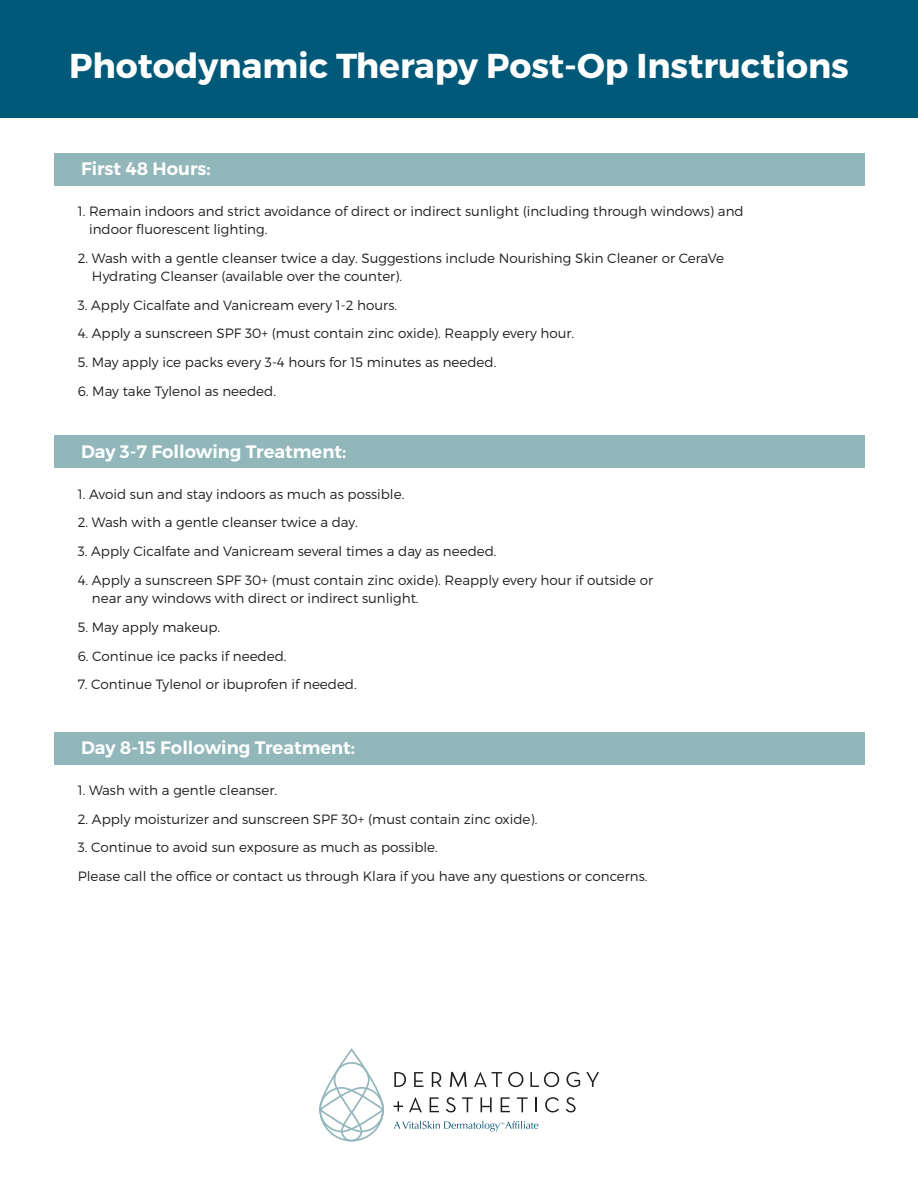
<style>
.page{position:relative;width:918px;height:1188px;background:#fff}
.page>*{position:absolute;margin:0;border:0;box-sizing:border-box;transform-origin:0 0}
.t1{font:700 34.5px "Montserrat";color:#fff}
.t2{font:600 18px "Montserrat";color:#fff}
.t3{font:300 13.5px/18px "Montserrat";color:#231f20}
</style>
<div class="page">
<div style="left:0;top:0;width:918px;height:118px;background:#005979"></div>
<div style="left:54px;top:153px;width:810px;height:33px;background:#92b7bb"></div>
<div style="left:54px;top:436px;width:810px;height:32px;background:#92b7bb"></div>
<div style="left:54px;top:732px;width:810px;height:33px;background:#92b7bb"></div>
<div style="left:319px;top:1049px;width:65px;height:93px;border:2px solid #93b7bc;border-radius:32px"></div>
<div style="left:334px;top:1062px;width:36px;height:51px;border:2px solid #93b7bc;border-radius:17px"></div>
<div style="left:319px;top:1087px;width:65px;height:45px;border:2px solid #93b7bc;border-radius:22px"></div>
<div style="left:341px;top:1112px;width:21px;height:30px;border:2px solid #93b7bc;border-radius:10px"></div>
<svg style="left:394px;top:1101px;width:9px;height:11px"></svg>
<svg style="left:394px;top:1072px;width:12px;height:15px"></svg>
<svg style="left:414px;top:1072px;width:10px;height:15px"></svg>
<svg style="left:432px;top:1072px;width:9px;height:15px"></svg>
<svg style="left:450px;top:1072px;width:17px;height:15px"></svg>
<svg style="left:474px;top:1072px;width:28px;height:15px"></svg>
<svg style="left:508px;top:1072px;width:15px;height:15px"></svg>
<svg style="left:530px;top:1072px;width:29px;height:15px"></svg>
<svg style="left:566px;top:1072px;width:14px;height:15px"></svg>
<svg style="left:586px;top:1072px;width:13px;height:15px"></svg>
<svg style="left:409px;top:1097px;width:13px;height:15px"></svg>
<svg style="left:430px;top:1097px;width:9px;height:15px"></svg>
<svg style="left:446px;top:1097px;width:10px;height:15px"></svg>
<svg style="left:462px;top:1097px;width:11px;height:15px"></svg>
<svg style="left:481px;top:1097px;width:11px;height:15px"></svg>
<svg style="left:501px;top:1097px;width:9px;height:15px"></svg>
<svg style="left:517px;top:1097px;width:11px;height:15px"></svg>
<svg style="left:535px;top:1097px;width:2px;height:15px"></svg>
<svg style="left:545px;top:1097px;width:14px;height:15px"></svg>
<svg style="left:566px;top:1097px;width:10px;height:15px"></svg>
<svg style="left:394px;top:1121px;width:144px;height:10px"></svg>
<h1 class="t1" style="left:69px;top:51px;width:781px">Photodynamic Therapy Post-Op Instructions</h1>
<h2 class="t2" style="left:81px;top:161px;width:131px">First 48 Hours:</h2>
<p class="t3" style="left:89px;top:203px;width:656px;text-indent:-11px">1. Remain indoors and strict avoidance of direct or indirect sunlight (including through windows) and indoor fluorescent lighting.</p>
<p class="t3" style="left:92px;top:250px;width:634px;text-indent:-14px">2. Wash with a gentle cleanser twice a day. Suggestions include Nourishing Skin Cleaner or CeraVe<br>Hydrating Cleanser (available over the counter).</p>
<p class="t3" style="left:78px;top:297px;width:321px">3. Apply Cicalfate and Vanicream every 1-2 hours.</p>
<p class="t3" style="left:78px;top:326px;width:498px">4. Apply a sunscreen SPF 30+ (must contain zinc oxide). Reapply every hour.</p>
<p class="t3" style="left:78px;top:354px;width:420px">5. May apply ice packs every 3-4 hours for 15 minutes as needed.</p>
<p class="t3" style="left:78px;top:383px;width:200px">6. May take Tylenol as needed.</p>
<h2 class="t2" style="left:81px;top:444px;width:267px">Day 3-7 Following Treatment:</h2>
<p class="t3" style="left:78px;top:486px;width:328px">1. Avoid sun and stay indoors as much as possible.</p>
<p class="t3" style="left:78px;top:515px;width:282px">2. Wash with a gentle cleanser twice a day.</p>
<p class="t3" style="left:78px;top:543px;width:420px">3. Apply Cicalfate and Vanicream several times a day as needed.</p>
<p class="t3" style="left:92px;top:572px;width:563px;text-indent:-14px">4. Apply a sunscreen SPF 30+ (must contain zinc oxide). Reapply every hour if outside or near any windows with direct or indirect sunlight.</p>
<p class="t3" style="left:78px;top:619px;width:144px">5. May apply makeup.</p>
<p class="t3" style="left:78px;top:648px;width:210px">6. Continue ice packs if needed.</p>
<p class="t3" style="left:78px;top:677px;width:281px">7. Continue Tylenol or ibuprofen if needed.</p>
<h2 class="t2" style="left:81px;top:740px;width:276px">Day 8-15 Following Treatment:</h2>
<p class="t3" style="left:78px;top:782px;width:201px">1. Wash with a gentle cleanser.</p>
<p class="t3" style="left:78px;top:811px;width:461px">2. Apply moisturizer and sunscreen SPF 30+ (must contain zinc oxide).</p>
<p class="t3" style="left:78px;top:834px;width:571px;line-height:28.8px">3. Continue to avoid sun exposure as much as possible.<br>Please call the office or contact us through Klara if you have any questions or concerns.</p>
</div>
